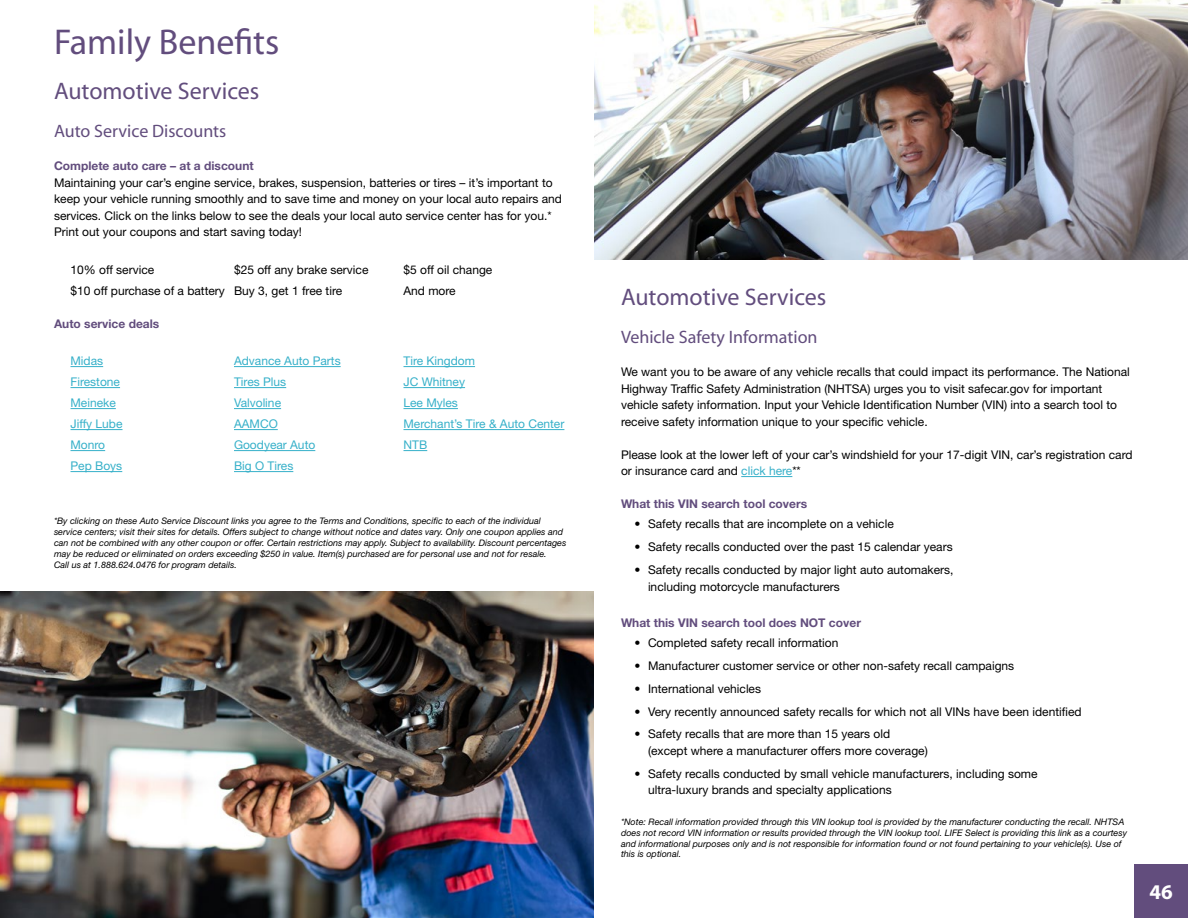
<style>
.page{position:relative;width:1188px;height:918px;background:#fff}
.page>*{position:absolute;margin:0;border:0;box-sizing:border-box;transform-origin:0 0}
.t1{font:36px "Myriad";color:#624d7d}
.t2{font:24px "Myriad";color:#624d7d}
.t3{font:700 21px "Myriad";color:#fff}
.t4{font:18px "Myriad";color:#624d7d}
.t5{font:12px/16.5px "Helvetica Neue";color:#000}
.t6{font:12px "Helvetica Neue";color:#36b0c9}
.t7{font:700 12px "Helvetica Neue";color:#624d7d}
.t8{font:italic 9px/10.8px "Helvetica Neue";color:#000}
.s1{color:#36b0c9}
</style>
<div class="page">
<hr style="left:70px;top:366px;width:33px;height:1px;background:#36b0c9">
<hr style="left:234px;top:366px;width:107px;height:1px;background:#36b0c9">
<hr style="left:404px;top:366px;width:71px;height:1px;background:#36b0c9">
<hr style="left:70px;top:387px;width:50px;height:1px;background:#36b0c9">
<hr style="left:234px;top:387px;width:52px;height:1px;background:#36b0c9">
<hr style="left:404px;top:387px;width:61px;height:1px;background:#36b0c9">
<hr style="left:70px;top:408px;width:46px;height:1px;background:#36b0c9">
<hr style="left:234px;top:408px;width:47px;height:1px;background:#36b0c9">
<hr style="left:404px;top:408px;width:54px;height:1px;background:#36b0c9">
<hr style="left:70px;top:429px;width:53px;height:1px;background:#36b0c9">
<hr style="left:234px;top:429px;width:44px;height:1px;background:#36b0c9">
<hr style="left:404px;top:429px;width:160px;height:1px;background:#36b0c9">
<hr style="left:70px;top:450px;width:35px;height:1px;background:#36b0c9">
<hr style="left:234px;top:450px;width:81px;height:1px;background:#36b0c9">
<svg style="left:404px;top:450px;width:23px;height:1px"></svg>
<hr style="left:70px;top:471px;width:52px;height:1px;background:#36b0c9">
<hr style="left:234px;top:471px;width:59px;height:1px;background:#36b0c9">
<hr style="left:741px;top:476px;width:51px;height:1px;background:#36b0c9">
<img style="left:594px;top:0;width:594px;height:259px">
<img style="left:0;top:592px;width:594px;height:326px">
<div style="left:1134px;top:864px;width:54px;height:54px;background:#624d7d"></div>
<h1 class="t1" style="left:54px;top:24px;width:227px">Family Benefits</h1>
<h2 class="t2" style="left:54px;top:79px;width:207px">Automotive Services</h2>
<h3 class="t4" style="left:54px;top:122px;width:174px">Auto Service Discounts</h3>
<p class="t7" style="left:54px;top:159px;width:201px">Complete auto care – at a discount</p>
<p class="t5" style="left:54px;top:174px;width:509px">Maintaining your car’s engine service, brakes, suspension, batteries or tires – it’s important to keep your vehicle running smoothly and to save time and money on your local auto repairs and services. Click on the links below to see the deals your local auto service center has for you.* Print out your coupons and start saving today!</p>
<p class="t5" style="left:70px;top:261px;width:85px">10% off service</p>
<p class="t5" style="left:234px;top:261px;width:136px">$25 off any brake service</p>
<p class="t5" style="left:404px;top:261px;width:90px">$5 off oil change</p>
<p class="t5" style="left:70px;top:282px;width:273px">$10 off purchase of a battery Buy 3, get 1 free tire</p>
<p class="t5" style="left:404px;top:282px;width:54px">And more</p>
<p class="t7" style="left:54px;top:316px;width:107px">Auto service deals</p>
<p class="t6" style="left:70px;top:354px;width:34px">Midas</p>
<p class="t6" style="left:234px;top:354px;width:108px">Advance Auto Parts</p>
<p class="t6" style="left:404px;top:354px;width:73px">Tire Kingdom</p>
<p class="t6" style="left:70px;top:375px;width:51px">Firestone</p>
<p class="t6" style="left:234px;top:375px;width:54px">Tires Plus</p>
<p class="t6" style="left:404px;top:375px;width:63px">JC Whitney</p>
<p class="t6" style="left:70px;top:396px;width:47px">Meineke</p>
<p class="t6" style="left:234px;top:396px;width:49px">Valvoline</p>
<p class="t6" style="left:404px;top:396px;width:56px">Lee Myles</p>
<p class="t6" style="left:70px;top:417px;width:54px">Jiffy Lube</p>
<p class="t6" style="left:234px;top:417px;width:45px">AAMCO</p>
<p class="t6" style="left:404px;top:417px;width:162px">Merchant’s Tire &amp; Auto Center</p>
<p class="t6" style="left:70px;top:438px;width:36px">Monro</p>
<p class="t6" style="left:234px;top:438px;width:83px">Goodyear Auto</p>
<p class="t6" style="left:404px;top:438px;width:25px">NTB</p>
<p class="t6" style="left:70px;top:459px;width:53px">Pep Boys</p>
<p class="t6" style="left:234px;top:459px;width:61px">Big O Tires</p>
<p class="t8" style="left:54px;top:516px;width:514px">*By clicking on these Auto Service Discount links you agree to the Terms and Conditions, specific to each of the individual service centers; visit their sites for details. Offers subject to change without notice and dates vary. Only one coupon applies and can not be combined with any other coupon or offer. Certain restrictions may apply. Subject to availability. Discount percentages may be reduced or eliminated on orders exceeding $250 in value. Item(s) purchased are for personal use and not for resale.<br>Call us at 1.888.624.0476 for program details.</p>
<h2 class="t2" style="left:621px;top:285px;width:207px">Automotive Services</h2>
<h3 class="t4" style="left:621px;top:328px;width:198px">Vehicle Safety Information</h3>
<p class="t5" style="left:621px;top:364px;width:510px">We want you to be aware of any vehicle recalls that could impact its performance. The National Highway Traffic Safety Administration (NHTSA) urges you to visit safecar. gov for important vehicle safety information. Input your Vehicle Identification Number (VIN) into a search tool to receive safety information unique to your specific vehicle.</p>
<p class="t5" style="left:621px;top:446px;width:513px">Please look at the lower left of your car’s windshield for your 17-digit VIN, car’s registration card or insurance card and <span class="s1">click here</span>**</p>
<p class="t7" style="left:621px;top:497px;width:188px">What this VIN search tool covers</p>
<p class="t5" style="left:634px;top:515px;width:261px">• Safety recalls that are incomplete on a vehicle</p>
<p class="t5" style="left:634px;top:538px;width:320px">• Safety recalls conducted over the past 15 calendar years</p>
<p class="t5" style="left:648px;top:561px;width:307px;text-indent:-14px">• Safety recalls conducted by major light auto automakers, including motorcycle manufacturers</p>
<p class="t7" style="left:621px;top:615px;width:242px">What this VIN search tool does NOT cover</p>
<p class="t5" style="left:634px;top:634px;width:205px">• Completed safety recall information</p>
<p class="t5" style="left:634px;top:657px;width:381px">• Manufacturer customer service or other non-safety recall campaigns</p>
<p class="t5" style="left:634px;top:680px;width:128px">• International vehicles</p>
<p class="t5" style="left:634px;top:703px;width:449px">• Very recently announced safety recalls for which not all VINs have been identified</p>
<p class="t5" style="left:648px;top:726px;width:281px;text-indent:-14px">• Safety recalls that are more than 15 years old (except where a manufacturer offers more coverage)</p>
<p class="t5" style="left:648px;top:765px;width:391px;text-indent:-14px">• Safety recalls conducted by small vehicle manufacturers, including some ultra-luxury brands and specialty applications</p>
<p class="t8" style="left:621px;top:816px;width:508px">*Note: Recall information provided through this VIN lookup tool is provided by the manufacturer conducting the recall. NHTSA does not record VIN information or results provided through the VIN lookup tool. LIFE Select is providing this link as a courtesy and informational purposes only and is not responsible for information found or not found pertaining to your vehicle(s). Use of this is optional.</p>
<h3 class="t3" style="left:1149px;top:881px;width:25px">46</h3>
</div>
